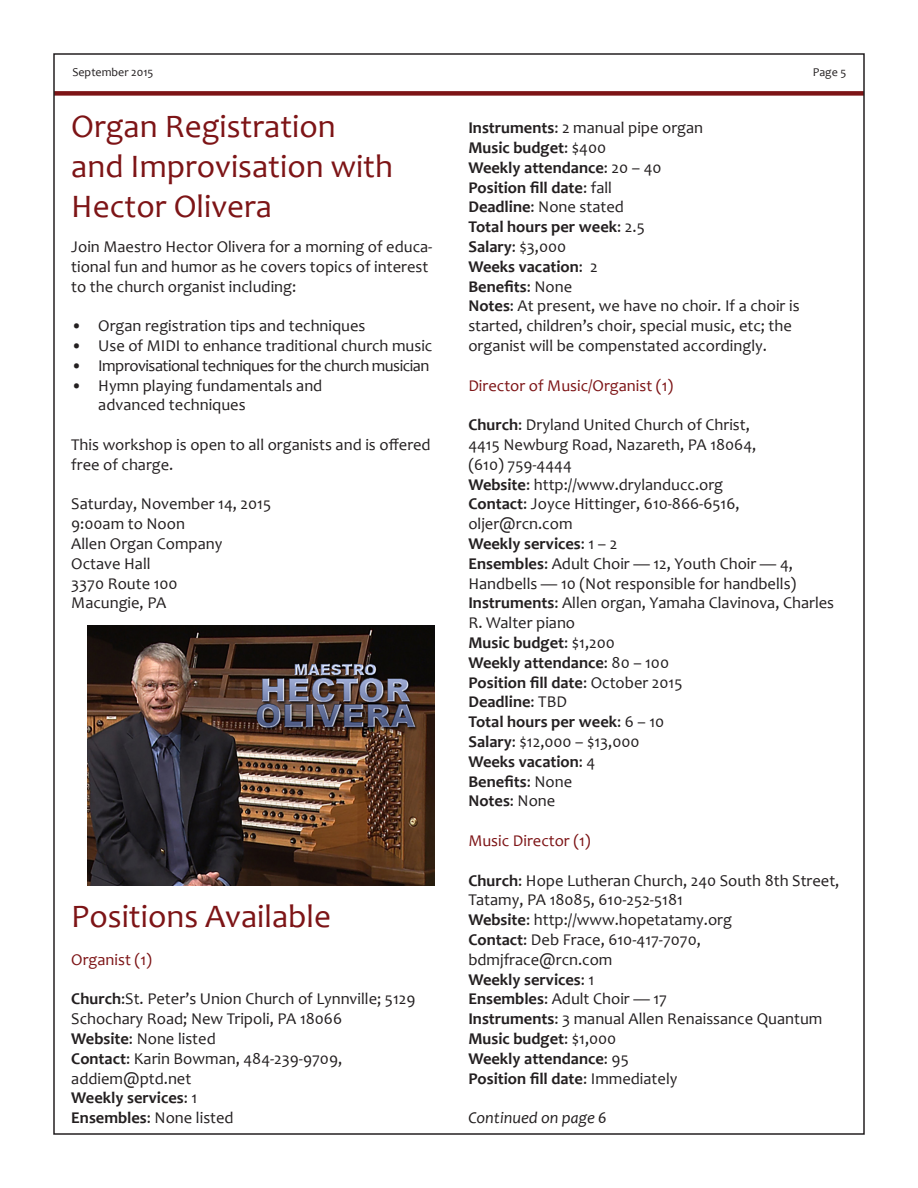
<style>
.page{position:relative;width:918px;height:1188px;background:#fff}
.page>*{position:absolute;margin:0;border:0;box-sizing:border-box;transform-origin:0 0}
.t1{font:33px/39.6px "Candara";color:#7d1416}
.t2{font:16.5px/19.8px "Candara";color:#231f20}
.t3{font:16.5px "Candara";color:#7d1416}
.t4{font:16.5px "Candara";letter-spacing:-.03em;color:#231f20}
.t5{font:italic 16.5px "Candara";color:#231f20}
.t6{font:12px "Candara";color:#231f20}
.s1{font-weight:700}
</style>
<div class="page">
<div style="left:54px;top:91px;width:810px;height:5px;background:#7d1416"></div>
<img style="left:87px;top:625px;width:348px;height:261px">
<p class="t6" style="left:72px;top:65px;width:83px">September 2015</p>
<p class="t6" style="left:813px;top:65px;width:35px">Page 5</p>
<p class="t1" style="left:71px;top:106px;width:323px">Organ Registration and Improvisation with<br>Hector Olivera</p>
<p class="t2" style="left:71px;top:237px;width:363px">Join Maestro Hector Olivera for a morning of educa&shy;tional fun and humor as he covers topics of interest to the church organist including:</p>
<p class="t2" style="left:71px;top:316px;width:296px">• Organ registration tips and techniques</p>
<p class="t2" style="left:71px;top:336px;width:363px">• Use of MIDI to enhance traditional church music</p>
<p class="t4" style="left:71px;top:355px;width:360px">• Improvisational techniques for the church musician</p>
<p class="t2" style="left:98px;top:375px;width:226px;text-indent:-27px">• Hymn playing fundamentals and advanced techniques</p>
<p class="t2" style="left:71px;top:435px;width:361px">This workshop is open to all organists and is offered free of charge.</p>
<p class="t2" style="left:71px;top:494px;width:201px">Saturday, November 14, 2015</p>
<p class="t2" style="left:71px;top:514px;width:115px">9:00am to Noon</p>
<p class="t2" style="left:71px;top:534px;width:153px">Allen Organ Company</p>
<p class="t2" style="left:71px;top:553px;width:81px">Octave Hall</p>
<p class="t2" style="left:71px;top:573px;width:108px">3370 Route 100</p>
<p class="t2" style="left:71px;top:593px;width:97px">Macungie, PA</p>
<p class="t2" style="left:468px;top:118px;width:333px"><span class="s1">Instruments</span>: 2 manual pipe organ<br><span class="s1">Music budget</span>: $400<br><span class="s1">Weekly attendance</span>: 20 – 40<br><span class="s1">Position fill date</span>: fall<br><span class="s1">Deadline</span>: None stated<br><span class="s1">Total hours per week</span>: 2.5<br><span class="s1">Salary</span>: $3,000<br><span class="s1">Weeks vacation</span>: 2<br><span class="s1">Benefits</span>: None<br><span class="s1">Notes</span>: At present, we have no choir. If a choir is started, children’s choir, special music, etc; the organist will be compenstated accordingly.</p>
<p class="t3" style="left:468px;top:375px;width:206px">Director of Music/Organist (1)</p>
<p class="t2" style="left:468px;top:415px;width:367px"><span class="s1">Church</span>: Dryland United Church of Christ,<br>4415 Newburg Road, Nazareth, PA 18064,<br>(610) 759-4444<br><span class="s1">Website</span>: http://www.drylanducc.org<br><span class="s1">Contact</span>: Joyce Hittinger, 610-866-6516, oljer@rcn.com<br><span class="s1">Weekly services</span>: 1 – 2<br><span class="s1">Ensembles</span>: Adult Choir — 12, Youth Choir — 4,<br>Handbells — 10 (Not responsible for handbells)<br><span class="s1">Instruments</span>: Allen organ, Yamaha Clavinova, Charles<br>R. Walter piano<br><span class="s1">Music budget</span>: $1,200<br><span class="s1">Weekly attendance</span>: 80 – 100<br><span class="s1">Position fill date</span>: October 2015<br><span class="s1">Deadline</span>: TBD<br><span class="s1">Total hours per week</span>: 6 – 10<br><span class="s1">Salary</span>: $12,000 – $13,000<br><span class="s1">Weeks vacation</span>: 4<br><span class="s1">Benefits</span>: None<br><span class="s1">Notes</span>: None</p>
<p class="t3" style="left:468px;top:830px;width:124px">Music Director (1)</p>
<p class="t2" style="left:468px;top:870px;width:373px"><span class="s1">Church</span>: Hope Lutheran Church, 240 South 8th Street,<br>Tatamy, PA 18085, 610-252-5181<br><span class="s1">Website</span>: http://www.hopetatamy.org<br><span class="s1">Contact</span>: Deb Frace, 610-417-7070, bdmjfrace@rcn.com<br><span class="s1">Weekly services</span>: 1<br><span class="s1">Ensembles</span>: Adult Choir — 17<br><span class="s1">Instruments</span>: 3 manual Allen Renaissance Quantum<br><span class="s1">Music budget</span>: $1,000<br><span class="s1">Weekly attendance</span>: 95<br><span class="s1">Position fill date</span>: Immediately</p>
<p class="t5" style="left:468px;top:1107px;width:140px">Continued on page 6</p>
<p class="t1" style="left:71px;top:896px;width:261px">Positions Available</p>
<p class="t3" style="left:71px;top:949px;width:82px">Organist (1)</p>
<p class="t2" style="left:71px;top:989px;width:346px"><span class="s1">Church</span>:St. Peter’s Union Church of Lynnville; 5129<br>Schochary Road; New Tripoli, PA 18066<br><span class="s1">Website</span>: None listed<br><span class="s1">Contact</span>: Karin Bowman, 484-239-9709, addiem@ptd.net<br><span class="s1">Weekly services</span>: 1<br><span class="s1">Ensembles</span>: None listed</p>
</div>
